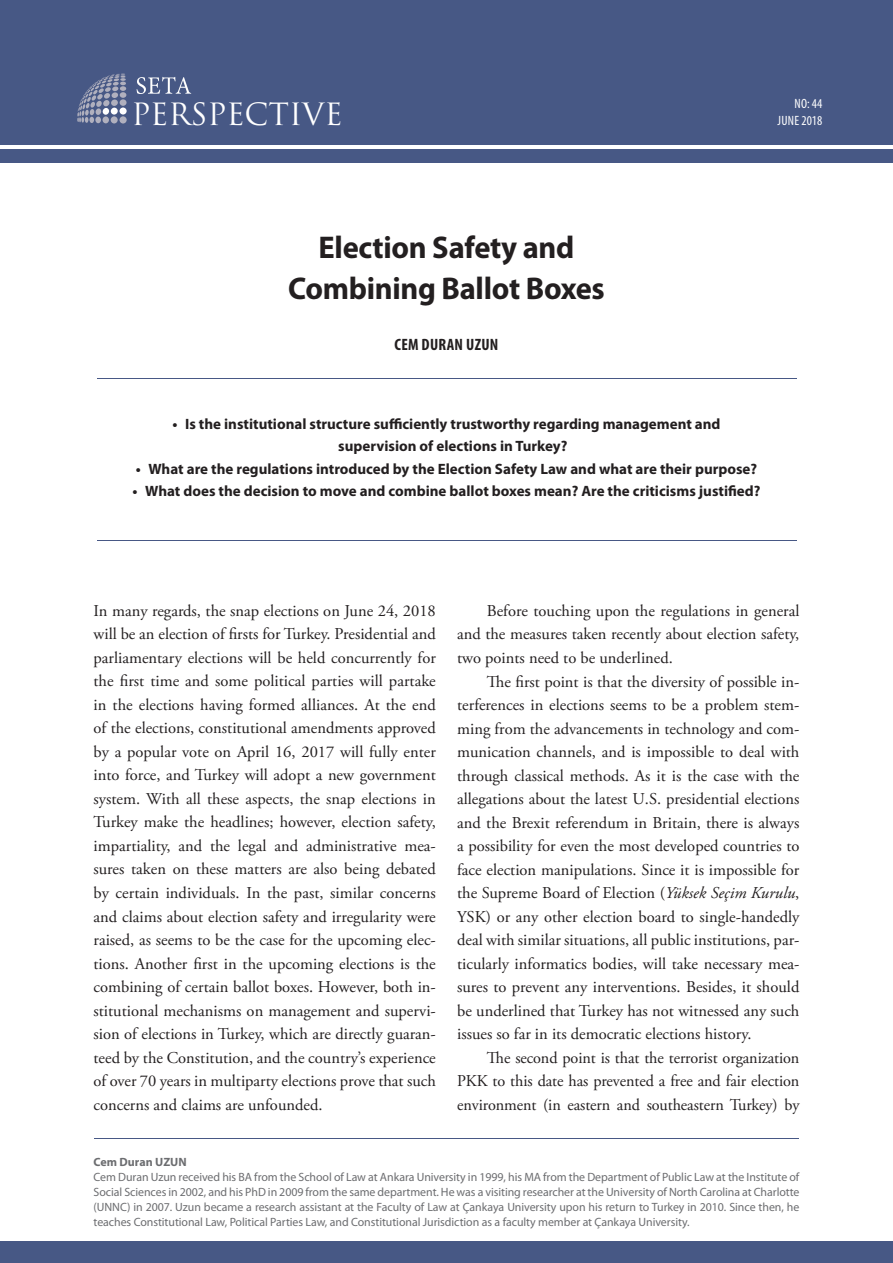
<style>
.page{position:relative;width:893px;height:1263px;background:#fff}
.page>*{position:absolute;margin:0;border:0;box-sizing:border-box;transform-origin:0 0}
.t1{font:700 31.5px/40.5px "Myriad Pro";letter-spacing:-.01em;color:#231f20;text-align:center}
.t2{font:29.85px "Trajan Pro";color:#fff}
.t3{font:16.5px/23.5px "Adobe Garamond Pro";color:#231f20;text-align:justify}
.t4{font:700 condensed 16.5px "Myriad Pro";letter-spacing:.02em;color:#231f20}
.t5{font:700 15px/22.5px "Myriad Pro";color:#231f20}
.t6{font:condensed 13.5px/16.2px "Myriad Pro";letter-spacing:.01em;color:#fff;text-align:right}
.t7{font:12px/15px "Myriad Pro";letter-spacing:-.005em;color:#6c6d70;text-align:justify}
.t8{font:700 12px "Myriad Pro";color:#6c6d70}
.s1{font-style:italic}
</style>
<div class="page">
<div style="left:0;top:0;width:893px;height:145px;background:#475885"></div>
<div style="left:0;top:149px;width:893px;height:13px;background:#475885"></div>
<div style="left:0;top:1242px;width:893px;height:21px;background:#475885"></div>
<hr style="left:97px;top:378px;width:699px;height:1px;background:#475885">
<hr style="left:97px;top:540px;width:699px;height:1px;background:#475885">
<hr style="left:94px;top:1138px;width:704px;height:1px;background:#475885">
<svg style="left:77px;top:74px;width:49px;height:49px"></svg>
<div style="left:120px;top:99px;width:7px;height:7px;background:#b0b0be;border-radius:50%"></div>
<div style="left:119px;top:108px;width:8px;height:7px;background:#fff;border-radius:50%"></div>
<div style="left:119px;top:116px;width:8px;height:8px;background:#b0b0be;border-radius:50%"></div>
<svg style="left:137px;top:77px;width:54px;height:17px"></svg>
<h2 class="t2" style="left:131px;top:95px;width:213px">PERSPECTIVE</h2>
<p class="t6" style="left:778px;top:96px;width:46px">NO: 44<br>JUNE 2018</p>
<h1 class="t1" style="left:288px;top:226px;width:318px">Election Safety and<br>Combining Ballot Boxes</h1>
<p class="t4" style="left:394px;top:335px;width:105px">CEM DURAN UZUN</p>
<p class="t5" style="left:338px;top:412px;width:384px;text-indent:-166px">• Is the institutional structure sufficiently trustworthy regarding management and supervision of elections in Turkey?</p>
<p class="t5" style="left:136px;top:457px;width:623px">• What are the regulations introduced by the Election Safety Law and what are their purpose?</p>
<p class="t5" style="left:132px;top:479px;width:630px">• What does the decision to move and combine ballot boxes mean? Are the criticisms justified?</p>
<p class="t3" style="left:94px;top:599px;width:344px">In many regards, the snap elections on June 24, 2018 will be an election of firsts for Turkey. Presidential and parliamentary elections will be held concurrently for the first time and some political parties will partake in the elections having formed alliances. At the end of the elections, constitutional amendments approved by a popular vote on April 16, 2017 will fully enter into force, and Turkey will adopt a new government system. With all these aspects, the snap elections in Turkey make the headlines; however, election safety, impartiality, and the legal and administrative mea&shy;sures taken on these matters are also being debated by certain individuals. In the past, similar concerns and claims about election safety and irregularity were raised, as seems to be the case for the upcoming elec&shy;tions. Another first in the upcoming elections is the combining of certain ballot boxes. However, both in&shy;stitutional mechanisms on management and supervi&shy;sion of elections in Turkey, which are directly guaran&shy;teed by the Constitution, and the country’s experience of over 70 years in multiparty elections prove that such concerns and claims are unfounded.</p>
<p class="t3" style="left:457px;top:599px;width:344px;text-indent:30px">Before touching upon the regulations in general and the measures taken recently about election safety, two points need to be underlined.</p>
<p class="t3" style="left:457px;top:670px;width:344px;text-indent:30px">The first point is that the diversity of possible in&shy;terferences in elections seems to be a problem stem&shy;ming from the advancements in technology and com&shy;munication channels, and is impossible to deal with through classical methods. As it is the case with the allegations about the latest U.S. presidential elections and the Brexit referendum in Britain, there is always a possibility for even the most developed countries to face election manipulations. Since it is impossible for the Supreme Board of Election (<span class="s1">Yüksek Seçim Kurulu</span>, YSK) or any other election board to single-handedly deal with similar situations, all public institutions, par&shy;ticularly informatics bodies, will take necessary mea&shy;sures to prevent any interventions. Besides, it should be underlined that Turkey has not witnessed any such issues so far in its democratic elections history.</p>
<p class="t3" style="left:457px;top:1046px;width:344px;text-indent:30px">The second point is that the terrorist organization PKK to this date has prevented a free and fair election environment (in eastern and southeastern Turkey) by</p>
<p class="t8" style="left:94px;top:1154px;width:95px">Cem Duran UZUN</p>
<p class="t7" style="left:94px;top:1169px;width:707px">Cem Duran Uzun received his BA from the School of Law at Ankara University in 1999, his MA from the Department of Public Law at the Institute of Social Sciences in 2002, and his PhD in 2009 from the same department. He was a visiting researcher at the University of North Carolina at Charlotte (UNNC) in 2007. Uzun became a research assistant at the Faculty of Law at Çankaya University upon his return to Turkey in 2010. Since then, he teaches Constitutional Law, Political Parties Law, and Constitutional Jurisdiction as a faculty member at Çankaya University.</p>
</div>
